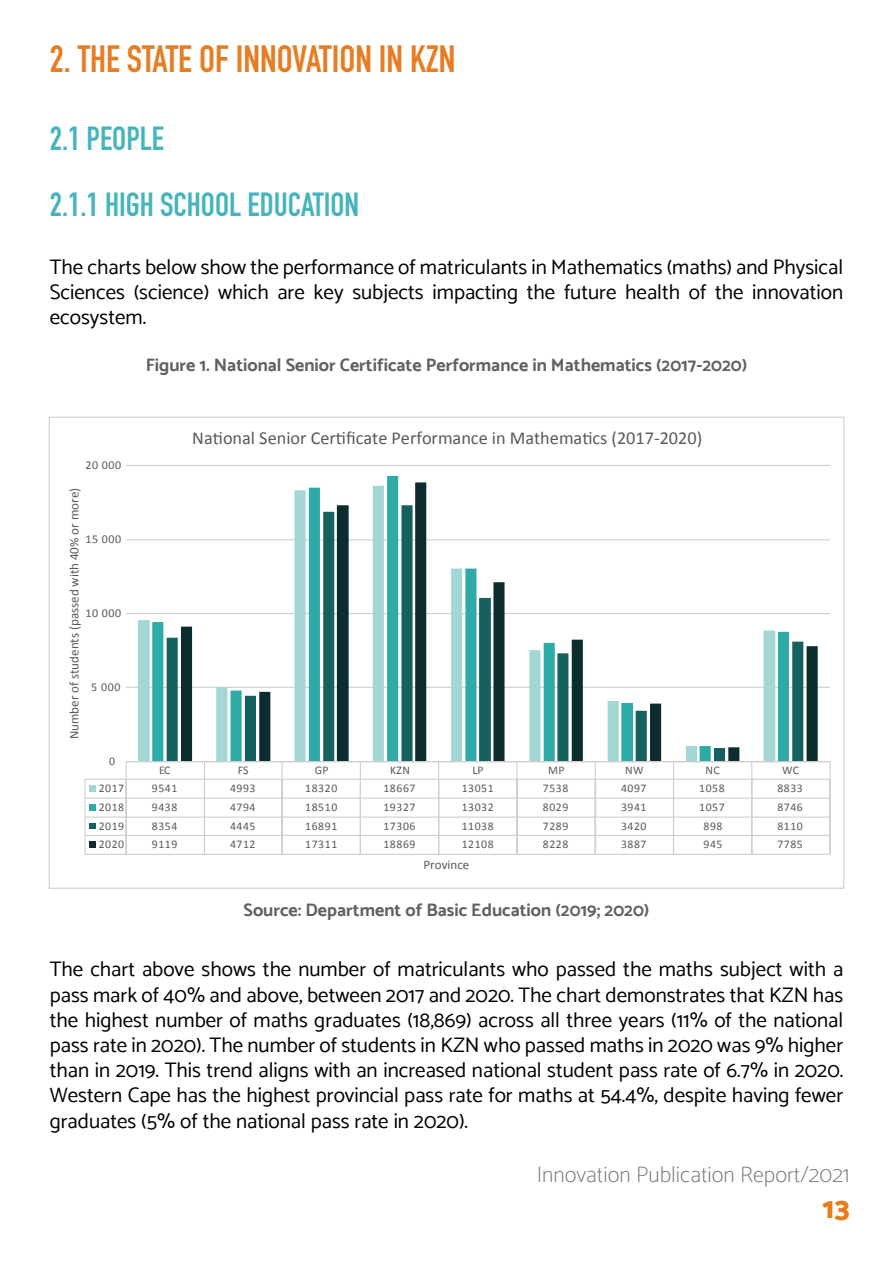
<style>
.page{position:relative;width:893px;height:1263px;background:#fff}
.page>*{position:absolute;margin:0;border:0;box-sizing:border-box;transform-origin:0 0}
.t1{font:700 37.5px "DIN Condensed";color:#e67d22}
.t2{font:700 33px/66px "DIN Condensed";color:#46b4bd}
.t3{font:800 30px "Catamaran";color:#e67d17}
.t4{font:100 22.5px "Catamaran";color:#777}
.t5{font:21px/25.2px "Catamaran";color:#000;text-align:justify}
.t6{font:18.3px "Calibri";color:#595959}
.t7{font:700 18px "Catamaran";color:#606060}
.t8{font:13.05px "Calibri";color:#595959}
.t9{font:12px "Calibri";letter-spacing:.05em;color:#595959}
.t10{font:11.7px "Calibri";letter-spacing:.05em;color:#595959}
</style>
<div class="page">
<hr style="left:126px;top:687px;width:704px;height:1px;background:#cfcfcf">
<hr style="left:126px;top:613px;width:704px;height:1px;background:#cfcfcf">
<hr style="left:126px;top:539px;width:704px;height:1px;background:#cfcfcf">
<hr style="left:126px;top:465px;width:704px;height:1px;background:#cfcfcf">
<svg style="left:138px;top:539px;width:14px;height:222px"></svg>
<svg style="left:152px;top:476px;width:247px;height:285px"></svg>
<svg style="left:167px;top:505px;width:14px;height:256px"></svg>
<svg style="left:181px;top:482px;width:637px;height:279px"></svg>
<hr style="left:126px;top:761px;width:704px;height:1px;background:#cfcfcf">
<hr style="left:85px;top:779px;width:745px;height:1px;background:#cfcfcf">
<hr style="left:85px;top:798px;width:745px;height:1px;background:#cfcfcf">
<hr style="left:85px;top:816px;width:745px;height:2px;background:#cfcfcf">
<hr style="left:85px;top:835px;width:745px;height:1px;background:#cfcfcf">
<svg style="left:85px;top:780px;width:11px;height:74px"></svg>
<hr style="left:85px;top:854px;width:745px;height:1px;background:#cfcfcf">
<svg style="left:126px;top:762px;width:1px;height:92px"></svg>
<svg style="left:204px;top:762px;width:1px;height:92px"></svg>
<svg style="left:282px;top:762px;width:1px;height:92px"></svg>
<svg style="left:360px;top:762px;width:1px;height:92px"></svg>
<svg style="left:438px;top:762px;width:1px;height:92px"></svg>
<svg style="left:516px;top:762px;width:1px;height:92px"></svg>
<svg style="left:595px;top:762px;width:1px;height:92px"></svg>
<svg style="left:673px;top:762px;width:1px;height:92px"></svg>
<svg style="left:751px;top:762px;width:1px;height:92px"></svg>
<svg style="left:829px;top:762px;width:2px;height:92px"></svg>
<div style="left:90px;top:841px;width:6px;height:7px;background:#0d2c2d"></div>
<h1 class="t1" style="left:50px;top:33px;width:407px">2. THE STATE OF INNOVATION IN KZN</h1>
<h2 class="t2" style="left:50px;top:105px;width:311px">2.1 PEOPLE<br>2.1.1 HIGH SCHOOL EDUCATION</h2>
<p class="t5" style="left:50px;top:254px;width:795px">The charts below show the performance of matriculants in Mathematics (maths) and Physical Sciences (science) which are key subjects impacting the future health of the innovation ecosystem.</p>
<p class="t7" style="left:146px;top:354px;width:603px">Figure 1. National Senior Certificate Performance in Mathematics (2017-2020)</p>
<p class="t9" style="left:85px;top:457px;width:38px">20 000</p>
<p class="t8" style="left:65px;top:739px;width:253px;rotate:-90deg">Number of students (passed with 40% or more)</p>
<p class="t9" style="left:85px;top:531px;width:38px">15 000</p>
<p class="t9" style="left:85px;top:604px;width:38px">10 000</p>
<p class="t9" style="left:91px;top:679px;width:31px">5 000</p>
<p class="t10" style="left:109px;top:753px;width:7px">0</p>
<p class="t6" style="left:192px;top:425px;width:511px">National Senior Certificate Performance in Mathematics (2017-2020)</p>
<p class="t10" style="left:159px;top:762px;width:13px">EC</p>
<p class="t10" style="left:238px;top:762px;width:12px">FS</p>
<p class="t10" style="left:315px;top:762px;width:15px">GP</p>
<p class="t10" style="left:390px;top:762px;width:22px">KZN</p>
<p class="t10" style="left:472px;top:762px;width:13px">LP</p>
<p class="t10" style="left:548px;top:762px;width:18px">MP</p>
<p class="t10" style="left:625px;top:762px;width:20px">NW</p>
<p class="t10" style="left:705px;top:762px;width:16px">NC</p>
<p class="t10" style="left:782px;top:762px;width:18px">WC</p>
<p class="t10" style="left:99px;top:780px;width:27px">2017</p>
<p class="t10" style="left:152px;top:780px;width:27px">9541</p>
<p class="t10" style="left:230px;top:780px;width:27px">4993</p>
<p class="t10" style="left:305px;top:780px;width:34px">18320</p>
<p class="t10" style="left:383px;top:780px;width:34px">18667</p>
<p class="t10" style="left:462px;top:780px;width:34px">13051</p>
<p class="t10" style="left:543px;top:780px;width:27px">7538</p>
<p class="t10" style="left:621px;top:780px;width:27px">4097</p>
<p class="t10" style="left:699px;top:780px;width:27px">1058</p>
<p class="t10" style="left:777px;top:780px;width:27px">8833</p>
<p class="t10" style="left:99px;top:798px;width:27px">2018</p>
<p class="t10" style="left:152px;top:799px;width:27px">9438</p>
<p class="t10" style="left:230px;top:799px;width:27px">4794</p>
<p class="t10" style="left:305px;top:799px;width:34px">18510</p>
<p class="t10" style="left:383px;top:799px;width:34px">19327</p>
<p class="t10" style="left:462px;top:799px;width:34px">13032</p>
<p class="t10" style="left:543px;top:799px;width:27px">8029</p>
<p class="t10" style="left:621px;top:799px;width:27px">3941</p>
<p class="t10" style="left:699px;top:799px;width:27px">1057</p>
<p class="t10" style="left:777px;top:799px;width:27px">8746</p>
<p class="t10" style="left:99px;top:817px;width:27px">2019</p>
<p class="t10" style="left:152px;top:817px;width:27px">8354</p>
<p class="t10" style="left:230px;top:817px;width:27px">4445</p>
<p class="t10" style="left:305px;top:817px;width:34px">16891</p>
<p class="t10" style="left:383px;top:817px;width:34px">17306</p>
<p class="t10" style="left:462px;top:817px;width:34px">11038</p>
<p class="t10" style="left:543px;top:817px;width:27px">7289</p>
<p class="t10" style="left:621px;top:817px;width:27px">3420</p>
<p class="t10" style="left:703px;top:817px;width:20px">898</p>
<p class="t10" style="left:777px;top:817px;width:27px">8110</p>
<p class="t10" style="left:99px;top:836px;width:27px">2020</p>
<p class="t10" style="left:152px;top:836px;width:27px">9119</p>
<p class="t10" style="left:230px;top:836px;width:27px">4712</p>
<p class="t10" style="left:305px;top:836px;width:34px">17311</p>
<p class="t10" style="left:383px;top:836px;width:34px">18869</p>
<p class="t10" style="left:462px;top:836px;width:34px">12108</p>
<p class="t10" style="left:543px;top:836px;width:27px">8228</p>
<p class="t10" style="left:621px;top:836px;width:27px">3887</p>
<p class="t10" style="left:703px;top:836px;width:20px">945</p>
<p class="t10" style="left:777px;top:836px;width:27px">7785</p>
<p class="t8" style="left:423px;top:856px;width:47px">Province</p>
<p class="t7" style="left:244px;top:899px;width:407px">Source: Department of Basic Education (2019; 2020)</p>
<p class="t5" style="left:50px;top:956px;width:795px">The chart above shows the number of matriculants who passed the maths subject with a pass mark of 40% and above, between 2017 and 2020. The chart demonstrates that KZN has the highest number of maths graduates (18,869) across all three years (11% of the national pass rate in 2020). The number of students in KZN who passed maths in 2020 was 9% higher than in 2019. This trend aligns with an increased national student pass rate of 6.7% in 2020.<br>Western Cape has the highest provincial pass rate for maths at 54.4%, despite having fewer graduates (5% of the national pass rate in 2020).</p>
<p class="t4" style="left:537px;top:1157px;width:314px">Innovation Publication Report/2021</p>
<h3 class="t3" style="left:822px;top:1190px;width:29px">13</h3>
</div>
